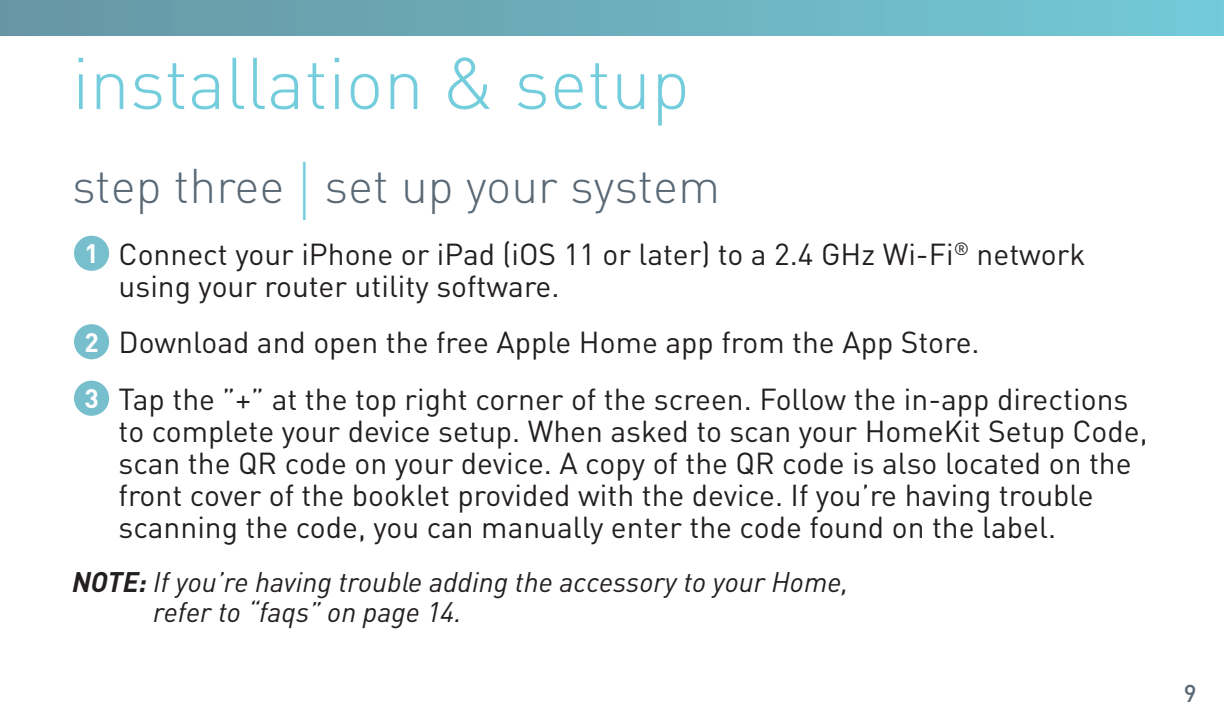
<style>
.page{position:relative;width:1224px;height:720px;background:#fff}
.page>*{position:absolute;margin:0;border:0;box-sizing:border-box;transform-origin:0 0}
.t1{font:300 72px "DIN Pro";color:#73cddc}
.t2{font:300 48px "DIN Pro";color:#5a6976}
.t3{font:30px/32px "DIN Pro";color:#231f20}
.t4{font:italic 28px/30px "DIN Pro";color:#231f20}
.t5{font:500 24px "DIN Pro";color:#5a6976}
.s1{font-size:67.6px;color:#73cddc}
.s2{font-weight:700;font-size:26.4px;color:#fff}
.s3{font-weight:700}
</style>
<div class="page">
<div style="left:0;top:0;width:1224px;height:36px;background:linear-gradient(to right,#6794a2,#73c9d7)"></div>
<div style="left:73px;top:235px;width:37px;height:37px;background:#78bfcd;border-radius:50%"></div>
<div style="left:72px;top:234px;width:39px;height:39px;border:2px solid #fff;border-radius:50%"></div>
<div style="left:73px;top:323px;width:37px;height:37px;background:#78bfcd;border-radius:50%"></div>
<div style="left:72px;top:322px;width:39px;height:39px;border:2px solid #fff;border-radius:50%"></div>
<div style="left:73px;top:380px;width:37px;height:37px;background:#78bfcd;border-radius:50%"></div>
<div style="left:72px;top:379px;width:39px;height:39px;border:2px solid #fff;border-radius:50%"></div>
<h1 class="t1" style="left:72px;top:34px;width:620px">installation &amp; setup</h1>
<h2 class="t2" style="left:72px;top:153px;width:650px">step three <span class="s1">|</span> set up your system</h2>
<p class="t3" style="left:119px;top:237px;width:968px;text-indent:-34px"><span class="s2">1</span> Connect your iPhone or iPad (iOS 11 or later) to a 2.4 GHz Wi-Fi<sup>®</sup> network using your router utility software.</p>
<p class="t3" style="left:84px;top:313px;width:1046px;line-height:56.4px"><span class="s2">2</span> Download and open the free Apple Home app from the App Store.<br><span class="s2">3</span> Tap the ”+” at the top right corner of the screen. Follow the in-app directions</p>
<p class="t3" style="left:119px;top:414px;width:1031px">to complete your device setup. When asked to scan your HomeKit Setup Code, scan the QR code on your device. A copy of the QR code is also located on the front cover of the booklet provided with the device. If you’re having trouble scanning the code, you can manually enter the code found on the label.</p>
<p class="t4" style="left:153px;top:567px;width:697px;text-indent:-81px"><span class="s3">NOTE:</span> If you’re having trouble adding the accessory to your Home, refer to “faqs” on page 14.</p>
<p class="t5" style="left:1184px;top:677px;width:14px">9</p>
</div>
